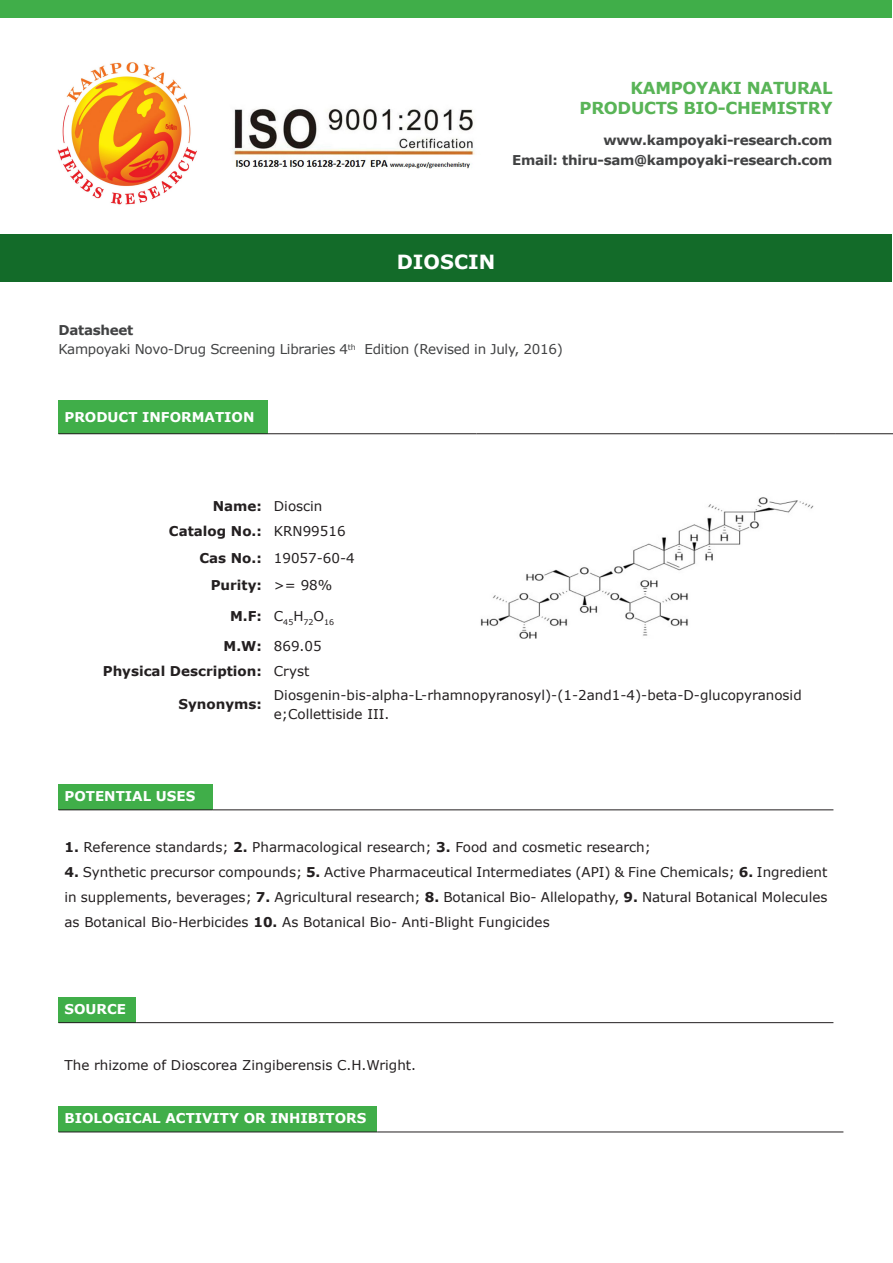
<style>
.page{position:relative;width:893px;height:1263px;background:#fff}
.page>*{position:absolute;margin:0;border:0;box-sizing:border-box;transform-origin:0 0}
.t1{font:700 19.5px "Verdana";color:#fff}
.t2{font:700 16.5px "Verdana";letter-spacing:-.02em;color:#59b457}
.t3{font:13.5px/25.2px "Verdana";color:#231f20}
.t4{font:700 13.5px "Verdana";letter-spacing:-.02em;color:#414243}
.t5{font:700 13.5px "Verdana";color:#fff}
.t6{font:700 13.5px "Verdana";color:#231f20}
.t7{font:13.5px "Verdana";letter-spacing:-.02em;color:#414243}
.t8{font:7.8px "Verdana";color:#231f20}
.s1{font-weight:700}
</style>
<div class="page">
<img style="left:232px;top:108px;width:243px;height:61px">
<img style="left:57px;top:62px;width:140px;height:143px">
<div style="left:0;top:0;width:892px;height:17px;background:#40ae49"></div>
<div style="left:1px;top:235px;width:891px;height:47px;background:#136b29"></div>
<div style="left:58px;top:400px;width:210px;height:34px;background:#40ae49"></div>
<hr style="left:58px;top:433px;width:210px;height:1px;background:#231f20">
<hr style="left:268px;top:433px;width:208px;height:1px;background:#231f20">
<hr style="left:476px;top:433px;width:359px;height:1px;background:#231f20">
<hr style="left:835px;top:433px;width:58px;height:1px;background:#231f20">
<img style="left:480px;top:497px;width:334px;height:142px">
<div style="left:58px;top:785px;width:155px;height:25px;background:#40ae49"></div>
<hr style="left:58px;top:810px;width:155px;height:1px;background:#231f20">
<hr style="left:213px;top:810px;width:620px;height:1px;background:#231f20">
<div style="left:58px;top:997px;width:78px;height:26px;background:#40ae49"></div>
<hr style="left:58px;top:1022px;width:78px;height:1px;background:#231f20">
<hr style="left:136px;top:1022px;width:697px;height:1px;background:#231f20">
<div style="left:58px;top:1107px;width:319px;height:25px;background:#40ae49"></div>
<hr style="left:58px;top:1132px;width:319px;height:1px;background:#231f20">
<hr style="left:377px;top:1132px;width:466px;height:1px;background:#231f20">
<p class="t2" style="left:631px;top:78px;width:203px">KAMPOYAKI NATURAL</p>
<p class="t2" style="left:580px;top:97px;width:254px">PRODUCTS BIO-CHEMISTRY</p>
<p class="t4" style="left:603px;top:132px;width:231px">www.kampoyaki-research.com</p>
<p class="t4" style="left:512px;top:151px;width:322px">Email: thiru-sam@kampoyaki-research.com</p>
<p class="t1" style="left:397px;top:249px;width:100px">DIOSCIN</p>
<p class="t4" style="left:58px;top:321px;width:76px">Datasheet</p>
<p class="t7" style="left:58px;top:341px;width:506px">Kampoyaki Novo-Drug Screening Libraries 4<sup>th</sup> Edition (Revised in July, 2016)</p>
<p class="t5" style="left:64px;top:409px;width:192px">PRODUCT INFORMATION</p>
<p class="t6" style="left:213px;top:497px;width:51px">Name:</p>
<p class="t3" style="left:274px;top:494px;width:50px">Dioscin</p>
<p class="t6" style="left:169px;top:522px;width:94px">Catalog No.:</p>
<p class="t3" style="left:274px;top:519px;width:73px">KRN99516</p>
<p class="t6" style="left:199px;top:549px;width:64px">Cas No.:</p>
<p class="t3" style="left:274px;top:545px;width:82px">19057-60-4</p>
<p class="t6" style="left:211px;top:576px;width:53px">Purity:</p>
<p class="t3" style="left:274px;top:572px;width:60px">&gt;= 98%</p>
<p class="t6" style="left:230px;top:607px;width:33px">M.F:</p>
<p class="t8" style="left:274px;top:618px;width:62px"><sup>C</sup>45<sup>H</sup>72<sup>O</sup>16</p>
<p class="t6" style="left:224px;top:638px;width:40px">M.W:</p>
<p class="t3" style="left:274px;top:634px;width:49px">869.05</p>
<p class="t6" style="left:103px;top:662px;width:161px">Physical Description:</p>
<p class="t3" style="left:274px;top:659px;width:37px">Cryst</p>
<p class="t6" style="left:178px;top:695px;width:85px">Synonyms:</p>
<p class="t3" style="left:274px;top:685px;width:529px;line-height:19.2px">Diosgenin-bis-alpha-L-rhamnopyranosyl)-(1-2and1-4)-beta-D-glucopyranosid e;Collettiside III.</p>
<p class="t5" style="left:64px;top:787px;width:132px">POTENTIAL USES</p>
<p class="t3" style="left:64px;top:834px;width:588px"><span class="s1">1.</span> Reference standards; <span class="s1">2.</span> Pharmacological research; <span class="s1">3.</span> Food and cosmetic research;</p>
<p class="t3" style="left:64px;top:859px;width:764px;text-align:justify"><span class="s1">4.</span> Synthetic precursor compounds; <span class="s1">5.</span> Active Pharmaceutical Intermediates (API) &amp; Fine Chemicals; <span class="s1">6.</span> Ingredient in supplements, beverages; <span class="s1">7.</span> Agricultural research; <span class="s1">8.</span> Botanical Bio- Allelopathy, <span class="s1">9.</span> Natural Botanical Molecules as Botanical Bio-Herbicides <span class="s1">10.</span> As Botanical Bio- Anti-Blight Fungicides</p>
<p class="t5" style="left:64px;top:1000px;width:63px">SOURCE</p>
<p class="t3" style="left:64px;top:1052px;width:353px">The rhizome of Dioscorea Zingiberensis C.H.Wright.</p>
<p class="t5" style="left:64px;top:1109px;width:303px">BIOLOGICAL ACTIVITY OR INHIBITORS</p>
</div>
